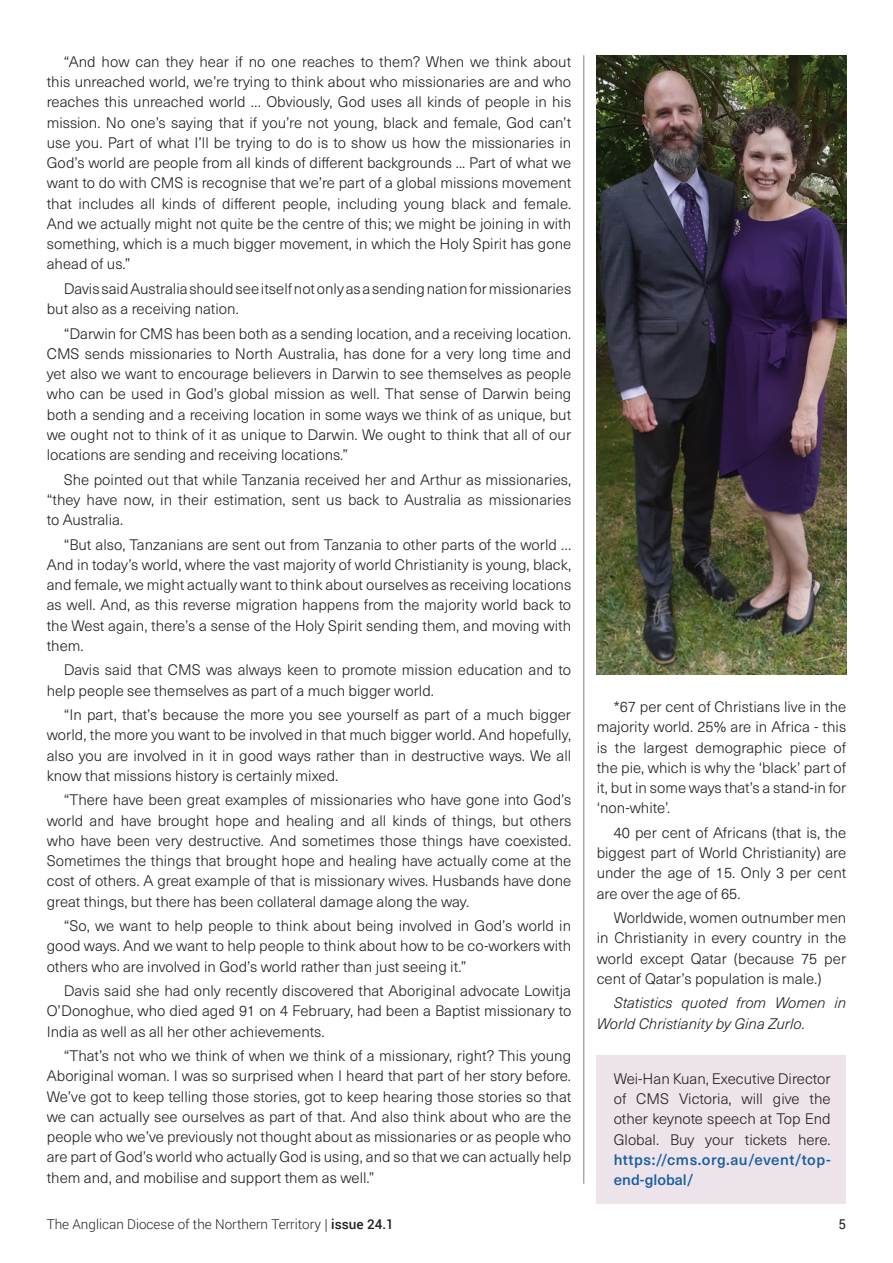
<style>
.page{position:relative;width:893px;height:1263px;background:#fff}
.page>*{position:absolute;margin:0;border:0;box-sizing:border-box;transform-origin:0 0}
.t1{font:300 15px/20.2px "Neue Haas Unica W1 G";color:#231f20;text-align:justify}
.t2{font:italic 300 15px/20.2px "Neue Haas Unica W1 G";color:#231f20}
.t3{font:500 15px/20.2px "Neue Haas Unica W1 G";letter-spacing:.025em;color:#175d9e}
.t4{font:300 13.5px "Roboto";color:#231f20}
.t5{font:13.5px "Roboto";color:#231f20}
.s1{font-family:"Neue Haas Unica W1 G"}
.s2{font-weight:500}
</style>
<div class="page">
<div style="left:597px;top:1055px;width:249px;height:148px;background:#ede3eb"></div>
<hr style="left:583px;top:55px;width:1px;height:1129px;background:#808180">
<img style="left:597px;top:55px;width:249px;height:619px">
<p class="t1" style="left:47px;top:51px;width:526px;text-indent:17px">“And how can they hear if no one reaches to them? When we think about this unreached world, we’re trying to think about who missionaries are and who reaches this unreached world … Obviously, God uses all kinds of people in his mission. No one’s saying that if you’re not young, black and female, God can’t use you. Part of what I’ll be trying to do is to show us how the missionaries in God’s world are people from all kinds of different backgrounds ... Part of what we want to do with CMS is recognise that we’re part of a global missions movement that includes all kinds of different people, including young black and female.<br>And we actually might not quite be the centre of this; we might be joining in with something, which is a much bigger movement, in which the Holy Spirit has gone ahead of us.”</p>
<p class="t1" style="left:47px;top:278px;width:526px;text-indent:17px">Davis said Australia should see itself not only as a sending nation for missionaries but also as a receiving nation.</p>
<p class="t1" style="left:47px;top:322px;width:526px;text-indent:17px">“Darwin for CMS has been both as a sending location, and a receiving location.<br>CMS sends missionaries to North Australia, has done for a very long time and yet also we want to encourage believers in Darwin to see themselves as people who can be used in God’s global mission as well. That sense of Darwin being both a sending and a receiving location in some ways we think of as unique, but we ought not to think of it as unique to Darwin. We ought to think that all of our locations are sending and receiving locations.”</p>
<p class="t1" style="left:47px;top:468px;width:526px;text-indent:17px">She pointed out that while Tanzania received her and Arthur as missionaries, “they have now, in their estimation, sent us back to Australia as missionaries to Australia.</p>
<p class="t1" style="left:47px;top:533px;width:526px;text-indent:17px">“But also, Tanzanians are sent out from Tanzania to other parts of the world … And in today’s world, where the vast majority of world Christianity is young, black, and female, we might actually want to think about ourselves as receiving locations as well. And, as this reverse migration happens from the majority world back to the West again, there’s a sense of the Holy Spirit sending them, and moving with them.</p>
<p class="t1" style="left:47px;top:659px;width:526px;text-indent:17px">Davis said that CMS was always keen to promote mission education and to help people see themselves as part of a much bigger world.</p>
<p class="t1" style="left:47px;top:704px;width:526px;text-indent:17px">“In part, that’s because the more you see yourself as part of a much bigger world, the more you want to be involved in that much bigger world. And hopefully, also you are involved in it in good ways rather than in destructive ways. We all know that missions history is certainly mixed.</p>
<p class="t1" style="left:47px;top:789px;width:526px;text-indent:17px">“There have been great examples of missionaries who have gone into God’s world and have brought hope and healing and all kinds of things, but others who have been very destructive. And sometimes those things have coexisted.<br>Sometimes the things that brought hope and healing have actually come at the cost of others. A great example of that is missionary wives. Husbands have done great things, but there has been collateral damage along the way.</p>
<p class="t1" style="left:47px;top:915px;width:526px;text-indent:17px">“So, we want to help people to think about being involved in God’s world in good ways. And we want to help people to think about how to be co-workers with others who are involved in God’s world rather than just seeing it.”</p>
<p class="t1" style="left:47px;top:980px;width:526px;text-indent:17px">Davis said she had only recently discovered that Aboriginal advocate Lowitja O’Donoghue, who died aged 91 on 4 February, had been a Baptist missionary to India as well as all her other achievements.</p>
<p class="t1" style="left:47px;top:1045px;width:526px;text-indent:17px">“That’s not who we think of when we think of a missionary, right? This young Aboriginal woman. I was so surprised when I heard that part of her story before.<br>We’ve got to keep telling those stories, got to keep hearing those stories so that we can actually see ourselves as part of that. And also think about who are the people who we’ve previously not thought about as missionaries or as people who are part of God’s world who actually God is using, and so that we can actually help them and, and mobilise and support them as well.”</p>
<p class="t1" style="left:597px;top:696px;width:251px;text-indent:17px">*67 per cent of Christians live in the majority world. 25% are in Africa - this is the largest demographic piece of the pie, which is why the ‘black’ part of it, but in some ways that’s a stand-in for ‘non-white’.</p>
<p class="t1" style="left:597px;top:822px;width:251px;text-indent:17px">40 per cent of Africans (that is, the biggest part of World Christianity) are under the age of 15. Only 3 per cent are over the age of 65.</p>
<p class="t1" style="left:597px;top:907px;width:251px;text-indent:17px">Worldwide, women outnumber men in Christianity in every country in the world except Qatar (because 75 per cent of Qatar’s population is male.)</p>
<p class="t2" style="left:597px;top:992px;width:251px;text-indent:17px">Statistics quoted from Women in<br>World Christianity by Gina Zurlo.</p>
<p class="t1" style="left:614px;top:1067px;width:218px">Wei-Han Kuan, Executive Director of CMS Victoria, will give the other keynote speech at Top End Global. Buy your tickets here.</p>
<p class="t3" style="left:614px;top:1148px;width:218px">https://cms.org.au/event/top&shy;end-global/</p>
<p class="t4" style="left:47px;top:1215px;width:348px">The Anglican Diocese of the Northern Territory <span class="s1">|</span> <span class="s2">issue 24.1</span></p>
<p class="t5" style="left:839px;top:1215px;width:9px">5</p>
</div>
